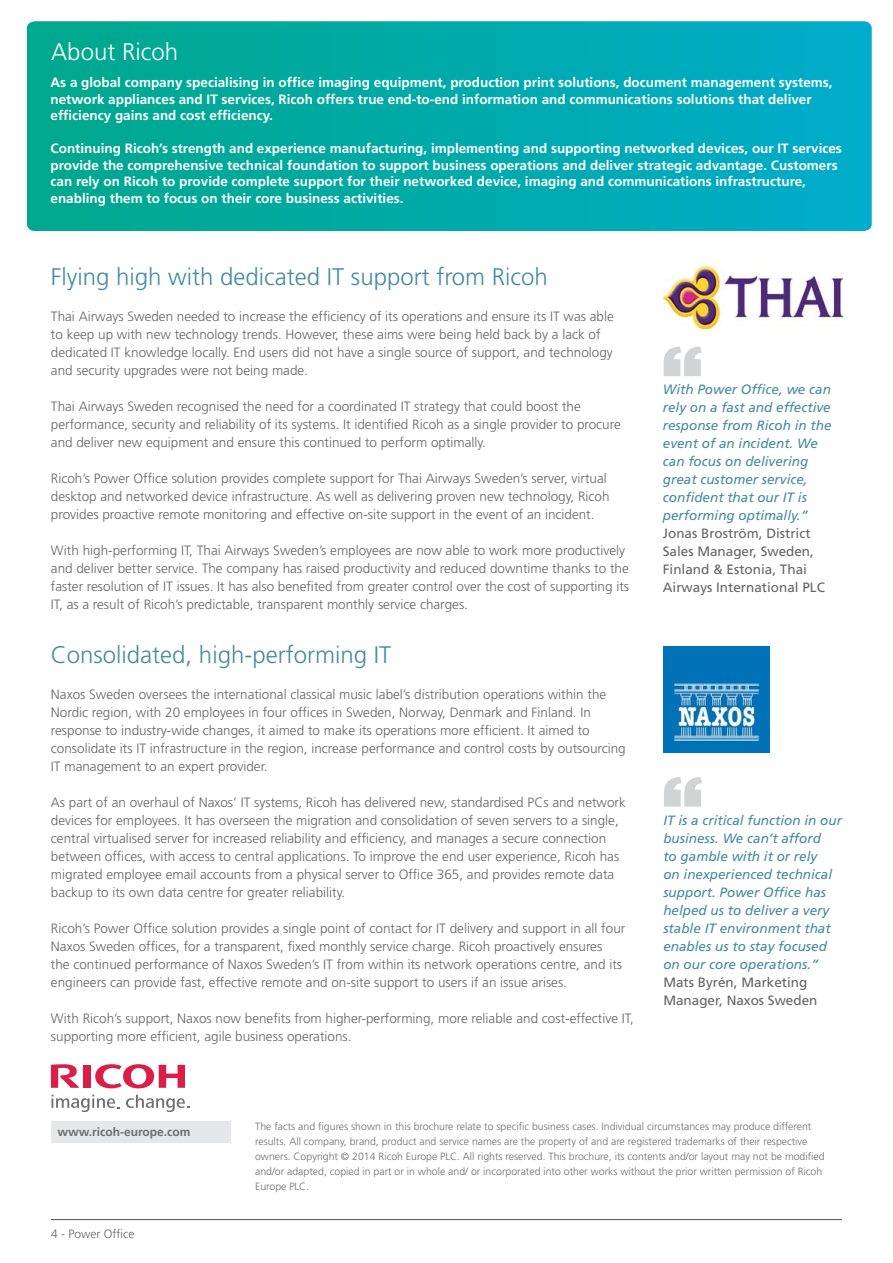
<style>
.page{position:relative;width:893px;height:1263px;background:#fff}
.page>*{position:absolute;margin:0;border:0;box-sizing:border-box;transform-origin:0 0}
.t1{font:300 24px "Frutiger LT";color:#448ba2}
.t2{font:300 24px "Frutiger LT";color:#fff}
.t3{font:300 13.5px/18px "Frutiger LT";color:#646569}
.t4{font:700 13.5px/16.5px "Frutiger";color:#fff}
.t5{font:italic 13.5px/18px "Frutiger";color:#448ba2}
.t6{font:13.5px/18px "Frutiger";color:#646569}
.t7{font:700 12px "Frutiger";color:#6d6e71}
.t8{font:300 12px "Frutiger LT";color:#646569}
.t9{font:300 10.5px/15px "Frutiger LT";color:#6d6e71}
</style>
<div class="page">
<svg style="left:27px;top:21px;width:845px;height:210px;background:#0aa"></svg>
<hr style="left:51px;top:1219px;width:791px;height:1px;background:#4d4d4f">
<div style="left:51px;top:1121px;width:179px;height:22px;background:#e6e7e8"></div>
<svg style="left:95px;top:1064px;width:90px;height:24px"></svg>
<div style="left:83px;top:1065px;width:8px;height:23px;background:#da1e48"></div>
<svg style="left:51px;top:1064px;width:28px;height:24px"></svg>
<svg style="left:51px;top:1095px;width:68px;height:17px"></svg>
<svg style="left:126px;top:1095px;width:63px;height:17px"></svg>
<svg style="left:664px;top:346px;width:38px;height:30px"></svg>
<svg style="left:664px;top:777px;width:38px;height:30px"></svg>
<img style="left:663px;top:267px;width:179px;height:61px">
<img style="left:663px;top:646px;width:107px;height:107px">
<h1 class="t2" style="left:51px;top:38px;width:128px">About Ricoh</h1>
<p class="t4" style="left:51px;top:74px;width:784px">As a global company specialising in office imaging equipment, production print solutions, document management systems, network appliances and IT services, Ricoh offers true end-to-end information and communications solutions that deliver efficiency gains and cost efficiency.</p>
<p class="t4" style="left:51px;top:140px;width:793px">Continuing Ricoh’s strength and experience manufacturing, implementing and supporting networked devices, our IT services provide the comprehensive technical foundation to support business operations and deliver strategic advantage. Customers can rely on Ricoh to provide complete support for their networked device, imaging and communications infrastructure, enabling them to focus on their core business activities.</p>
<h1 class="t1" style="left:51px;top:263px;width:498px">Flying high with dedicated IT support from Ricoh</h1>
<p class="t3" style="left:51px;top:307px;width:564px">Thai Airways Sweden needed to increase the efficiency of its operations and ensure its IT was able to keep up with new technology trends. However, these aims were being held back by a lack of dedicated IT knowledge locally. End users did not have a single source of support, and technology and security upgrades were not being made.</p>
<p class="t3" style="left:51px;top:397px;width:571px">Thai Airways Sweden recognised the need for a coordinated IT strategy that could boost the performance, security and reliability of its systems. It identified Ricoh as a single provider to procure and deliver new equipment and ensure this continued to perform optimally.</p>
<p class="t3" style="left:51px;top:469px;width:560px">Ricoh’s Power Office solution provides complete support for Thai Airways Sweden’s server, virtual desktop and networked device infrastructure. As well as delivering proven new technology, Ricoh provides proactive remote monitoring and effective on-site support in the event of an incident.</p>
<p class="t3" style="left:51px;top:541px;width:580px">With high-performing IT, Thai Airways Sweden’s employees are now able to work more productively and deliver better service. The company has raised productivity and reduced downtime thanks to the faster resolution of IT issues. It has also benefited from greater control over the cost of supporting its IT, as a result of Ricoh’s predictable, transparent monthly service charges.</p>
<h1 class="t1" style="left:51px;top:641px;width:342px">Consolidated, high-performing IT</h1>
<p class="t3" style="left:51px;top:686px;width:576px">Naxos Sweden oversees the international classical music label’s distribution operations within the Nordic region, with 20 employees in four offices in Sweden, Norway, Denmark and Finland. In response to industry-wide changes, it aimed to make its operations more efficient. It aimed to consolidate its IT infrastructure in the region, increase performance and control costs by outsourcing IT management to an expert provider.</p>
<p class="t3" style="left:51px;top:794px;width:576px">As part of an overhaul of Naxos’ IT systems, Ricoh has delivered new, standardised PCs and network devices for employees. It has overseen the migration and consolidation of seven servers to a single, central virtualised server for increased reliability and efficiency, and manages a secure connection between offices, with access to central applications. To improve the end user experience, Ricoh has migrated employee email accounts from a physical server to Office 365, and provides remote data backup to its own data centre for greater reliability.</p>
<p class="t3" style="left:51px;top:920px;width:576px">Ricoh’s Power Office solution provides a single point of contact for IT delivery and support in all four Naxos Sweden offices, for a transparent, fixed monthly service charge. Ricoh proactively ensures<br>the continued performance of Naxos Sweden’s IT from within its network operations centre, and its engineers can provide fast, effective remote and on-site support to users if an issue arises.</p>
<p class="t3" style="left:51px;top:1010px;width:584px">With Ricoh’s support, Naxos now benefits from higher-performing, more reliable and cost-effective IT, supporting more efficient, agile business operations.</p>
<p class="t5" style="left:663px;top:380px;width:170px">With Power Office, we can rely on a fast and effective response from Ricoh in the event of an incident. We can focus on delivering great customer service, confident that our IT is performing optimally.”</p>
<p class="t6" style="left:663px;top:524px;width:164px">Jonas Broström, District<br>Sales Manager, Sweden,<br>Finland &amp; Estonia, Thai<br>Airways International PLC</p>
<p class="t5" style="left:663px;top:811px;width:180px">IT is a critical function in our business. We can’t afford<br>to gamble with it or rely<br>on inexperienced technical support. Power Office has helped us to deliver a very stable IT environment that enables us to stay focused on our core operations.”</p>
<p class="t6" style="left:663px;top:973px;width:156px">Mats Byrén, Marketing<br>Manager, Naxos Sweden</p>
<p class="t7" style="left:57px;top:1124px;width:135px">www.ricoh-europe.com</p>
<p class="t9" style="left:255px;top:1119px;width:571px">The facts and figures shown in this brochure relate to specific business cases. Individual circumstances may produce different results. All company, brand, product and service names are the property of and are registered trademarks of their respective owners. Copyright © 2014 Ricoh Europe PLC. All rights reserved. This brochure, its contents and/or layout may not be modified and/or adapted, copied in part or in whole and/ or incorporated into other works without the prior written permission of Ricoh Europe PLC.</p>
<p class="t8" style="left:51px;top:1227px;width:85px">4 - Power Office</p>
</div>
